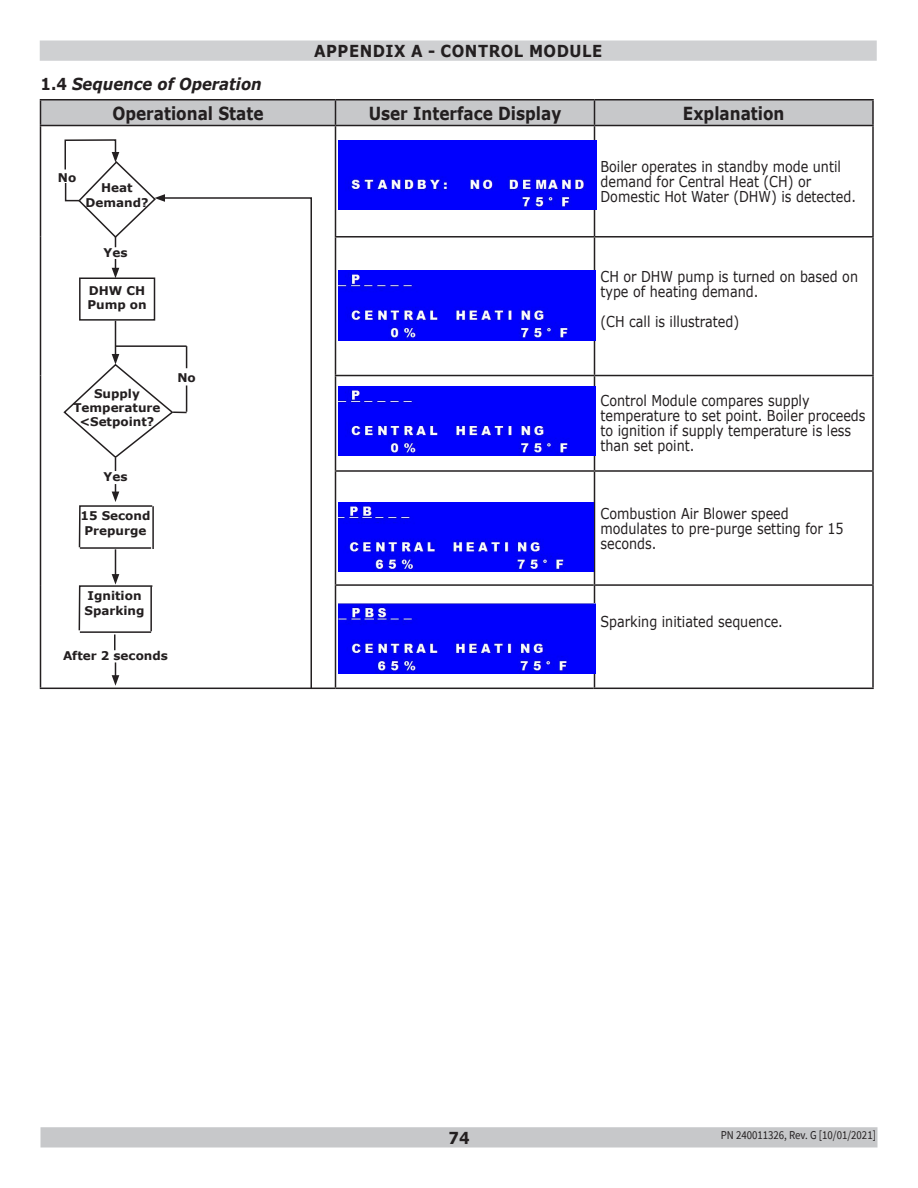
<style>
.page{position:relative;width:918px;height:1188px;background:#fff}
.page>*{position:absolute;margin:0;border:0;box-sizing:border-box;transform-origin:0 0}
.Normal_Cell{font:700 18px "Verdana";color:#231f20;scale:.85 1}
.t1{font:700 16.5px "Verdana";letter-spacing:.035em;color:#231f20;scale:.9 1}
.Paragraph_Style_3{font:italic 700 16.5px "Verdana";color:#231f20;scale:.9 1}
.Normal_Cell-2{font:15px/15px "Verdana";color:#231f20;scale:.85 1}
.t2{font:700 12px/14.4px "Verdana";color:#231f20;text-align:center}
.t3{font:12px "Source Sans Pro";color:#231f20;scale:.9 1}
.s1{font-style:normal}
</style>
<div class="page">
<div style="left:41px;top:1128px;width:836px;height:19px;background:#c7c8ca"></div>
<div style="left:40px;top:1127px;width:838px;height:21px;border:2px solid #c7c8ca"></div>
<svg style="left:161px;top:197px;width:152px;height:493px"></svg>
<hr style="left:40px;top:99px;width:296px;height:1px;background:#231f20">
<hr style="left:336px;top:99px;width:259px;height:1px;background:#231f20">
<hr style="left:595px;top:99px;width:279px;height:1px;background:#231f20">
<svg style="left:40px;top:100px;width:832px;height:25px;background:#c1c2c4"></svg>
<hr style="left:872px;top:100px;width:2px;height:25px;background:#231f20">
<hr style="left:40px;top:125px;width:296px;height:1px;background:#231f20">
<hr style="left:40px;top:126px;width:1px;height:111px;background:#231f20">
<hr style="left:595px;top:125px;width:279px;height:1px;background:#231f20">
<hr style="left:872px;top:126px;width:2px;height:110px;background:#231f20">
<hr style="left:40px;top:237px;width:1px;height:139px;background:#231f20">
<hr style="left:335px;top:238px;width:1px;height:137px;background:#231f20">
<hr style="left:595px;top:236px;width:279px;height:2px;background:#231f20">
<hr style="left:594px;top:238px;width:1px;height:137px;background:#231f20">
<hr style="left:872px;top:238px;width:2px;height:137px;background:#231f20">
<hr style="left:40px;top:376px;width:1px;height:95px;background:#231f20">
<hr style="left:335px;top:375px;width:260px;height:1px;background:#231f20">
<hr style="left:335px;top:376px;width:1px;height:94px;background:#231f20">
<hr style="left:595px;top:375px;width:279px;height:1px;background:#231f20">
<hr style="left:594px;top:376px;width:1px;height:94px;background:#231f20">
<hr style="left:872px;top:376px;width:2px;height:94px;background:#231f20">
<hr style="left:40px;top:471px;width:1px;height:114px;background:#231f20">
<hr style="left:335px;top:470px;width:260px;height:2px;background:#231f20">
<hr style="left:335px;top:472px;width:1px;height:112px;background:#231f20">
<hr style="left:595px;top:470px;width:279px;height:2px;background:#231f20">
<hr style="left:594px;top:472px;width:1px;height:112px;background:#231f20">
<hr style="left:872px;top:472px;width:2px;height:112px;background:#231f20">
<hr style="left:40px;top:585px;width:1px;height:103px;background:#231f20">
<hr style="left:335px;top:584px;width:259px;height:2px;background:#231f20">
<hr style="left:335px;top:586px;width:1px;height:102px;background:#231f20">
<hr style="left:40px;top:688px;width:296px;height:1px;background:#231f20">
<hr style="left:336px;top:688px;width:258px;height:1px;background:#231f20">
<hr style="left:336px;top:125px;width:259px;height:1px;background:#231f20">
<hr style="left:335px;top:126px;width:1px;height:110px;background:#231f20">
<hr style="left:594px;top:126px;width:1px;height:110px;background:#231f20">
<hr style="left:335px;top:236px;width:260px;height:2px;background:#231f20">
<hr style="left:594px;top:584px;width:280px;height:2px;background:#231f20">
<hr style="left:594px;top:586px;width:1px;height:102px;background:#231f20">
<hr style="left:872px;top:586px;width:2px;height:102px;background:#231f20">
<hr style="left:594px;top:688px;width:280px;height:1px;background:#231f20">
<div style="left:79px;top:278px;width:76px;height:43px;border:2px solid #231f20"></div>
<svg style="left:64px;top:139px;width:101px;height:108px"></svg>
<svg style="left:112px;top:259px;width:7px;height:19px"></svg>
<hr style="left:115px;top:321px;width:1px;height:35px;background:#231f20">
<hr style="left:116px;top:345px;width:71px;height:2px;background:#231f20">
<svg style="left:63px;top:346px;width:124px;height:125px"></svg>
<svg style="left:78px;top:484px;width:76px;height:166px"></svg>
<svg style="left:112px;top:662px;width:7px;height:24px"></svg>
<img style="left:339px;top:271px;width:256px;height:69px">
<img style="left:339px;top:140px;width:257px;height:70px">
<img style="left:339px;top:386px;width:256px;height:69px">
<img style="left:339px;top:503px;width:255px;height:68px">
<img style="left:339px;top:604px;width:256px;height:69px">
<div style="left:40px;top:41px;width:836px;height:19px;background:#cfd0d2"></div>
<div style="left:40px;top:40px;width:837px;height:21px;border:2px solid #cfd0d2"></div>
<p class="t1" style="left:314px;top:39px;width:322px">APPENDIX A - CONTROL MODULE</p>
<p class="Paragraph_Style_3" style="left:40px;top:73px;width:247px"><span class="s1">1.4</span> Sequence of Operation</p>
<p class="Normal_Cell" style="left:112px;top:100px;width:179px">Operational State</p>
<p class="Normal_Cell" style="left:369px;top:100px;width:228px">User Interface Display</p>
<p class="Normal_Cell" style="left:683px;top:100px;width:121px">Explanation</p>
<p class="Normal_Cell-2" style="left:601px;top:159px;width:302px">Boiler operates in standby mode until demand for Central Heat (CH) or<br>Domestic Hot Water (DHW) is detected.</p>
<p class="t2" style="left:58px;top:170px;width:20px">No</p>
<p class="t2" style="left:101px;top:181px;width:33px">Heat</p>
<p class="t2" style="left:86px;top:195px;width:64px">Demand?</p>
<p class="t2" style="left:104px;top:245px;width:25px">Yes</p>
<p class="t2" style="left:87px;top:283px;width:61px;text-align:left">DHW CH<br>Pump on</p>
<p class="t2" style="left:94px;top:386px;width:47px">Supply</p>
<p class="t2" style="left:73px;top:400px;width:89px">Temperature &lt;Setpoint?</p>
<p class="t2" style="left:104px;top:469px;width:25px">Yes</p>
<p class="t2" style="left:81px;top:508px;width:71px">15 Second<br>Prepurge</p>
<p class="t2" style="left:177px;top:371px;width:20px">No</p>
<p class="t2" style="left:88px;top:588px;width:55px">Ignition</p>
<p class="t2" style="left:85px;top:603px;width:61px">Sparking</p>
<p class="t2" style="left:63px;top:648px;width:106px">After 2 seconds</p>
<p class="Normal_Cell-2" style="left:601px;top:269px;width:305px">CH or DHW pump is turned on based on type of heating demand.</p>
<p class="Normal_Cell-2" style="left:601px;top:314px;width:165px">(CH call is illustrated)</p>
<p class="Normal_Cell-2" style="left:601px;top:393px;width:313px">Control Module compares supply temperature to set point. Boiler proceeds to ignition if supply temperature is less than set point.</p>
<p class="Normal_Cell-2" style="left:601px;top:506px;width:288px">Combustion Air Blower speed modulates to pre-purge setting for 15 seconds.</p>
<p class="Normal_Cell-2" style="left:601px;top:614px;width:216px">Sparking initiated sequence.</p>
<p class="t1" style="left:448px;top:1126px;width:25px">74</p>
<p class="t3" style="left:721px;top:1128px;width:174px">PN 240011326, Rev. G [10/01/2021]</p>
</div>
